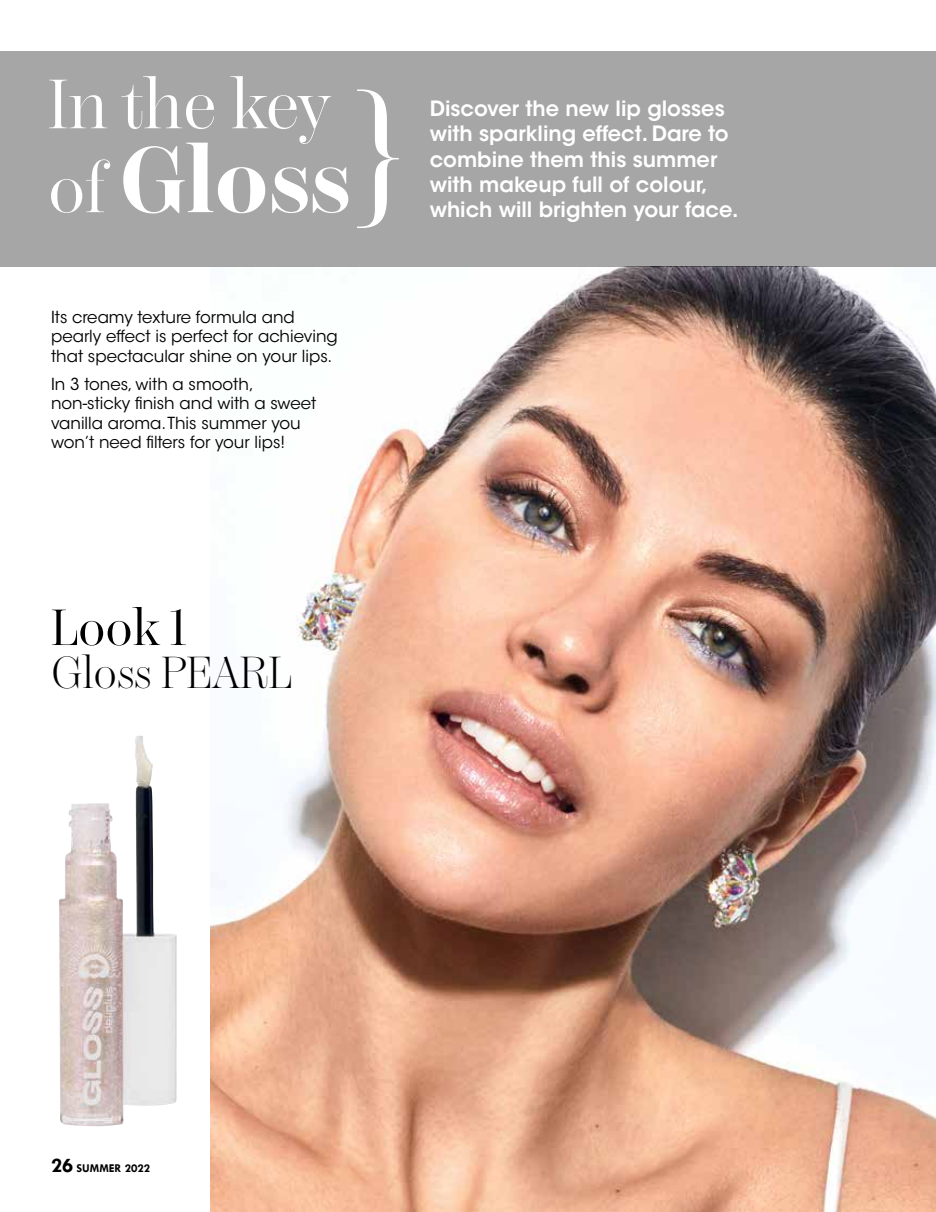
<style>
.page{position:relative;width:936px;height:1212px;background:#fff}
.page>*{position:absolute;margin:0;border:0;box-sizing:border-box;transform-origin:0 0}
.t1{font:700 93.3px "Chamberi Display";color:#fff}
.t2{font:69.9px "Chamberi Display";color:#fff}
.t3{font:51px "Chamberi Display";color:#000}
.t4{font:300 45px "Chamberi Display";color:#000}
.t5{font:600 21px/25.2px "ITC Avant Garde Std";color:#fff}
.t6{font:16.5px/19.5px "ITC Avant Garde Std";color:#000}
.t7{font:700 12px "Tw Cen";color:#000}
.s1{font-weight:400;font-size:69.9px}
.s2{font-size:21px}
</style>
<div class="page">
<img style="left:211px;top:266px;width:724px;height:946px">
<img style="left:59px;top:735px;width:118px;height:391px">
<div style="left:0;top:51px;width:935px;height:215px;background:#a6a6a6"></div>
<svg style="left:357px;top:89px;width:41px;height:139px"></svg>
<h2 class="t2" style="left:48px;top:53px;width:284px">In the key</h2>
<h1 class="t1" style="left:48px;top:111px;width:305px"><span class="s1">of</span> Gloss</h1>
<p class="t6" style="left:51px;top:307px;width:288px">Its creamy texture formula and pearly effect is perfect for achieving that spectacular shine on your lips.</p>
<p class="t6" style="left:51px;top:374px;width:267px">In 3 tones, with a smooth, non-sticky finish and with a sweet vanilla aroma. This summer you won’t need filters for your lips!</p>
<h3 class="t3" style="left:51px;top:590px;width:137px">Look 1</h3>
<h3 class="t4" style="left:51px;top:640px;width:242px">Gloss PEARL</h3>
<p class="t5" style="left:429px;top:96px;width:310px">Discover the new lip glosses with sparkling effect. Dare to combine them this summer with makeup full of colour, which will brighten your face.</p>
<p class="t7" style="left:51px;top:1161px;width:101px"><span class="s2">26</span> SUMMER 2022</p>
</div>
